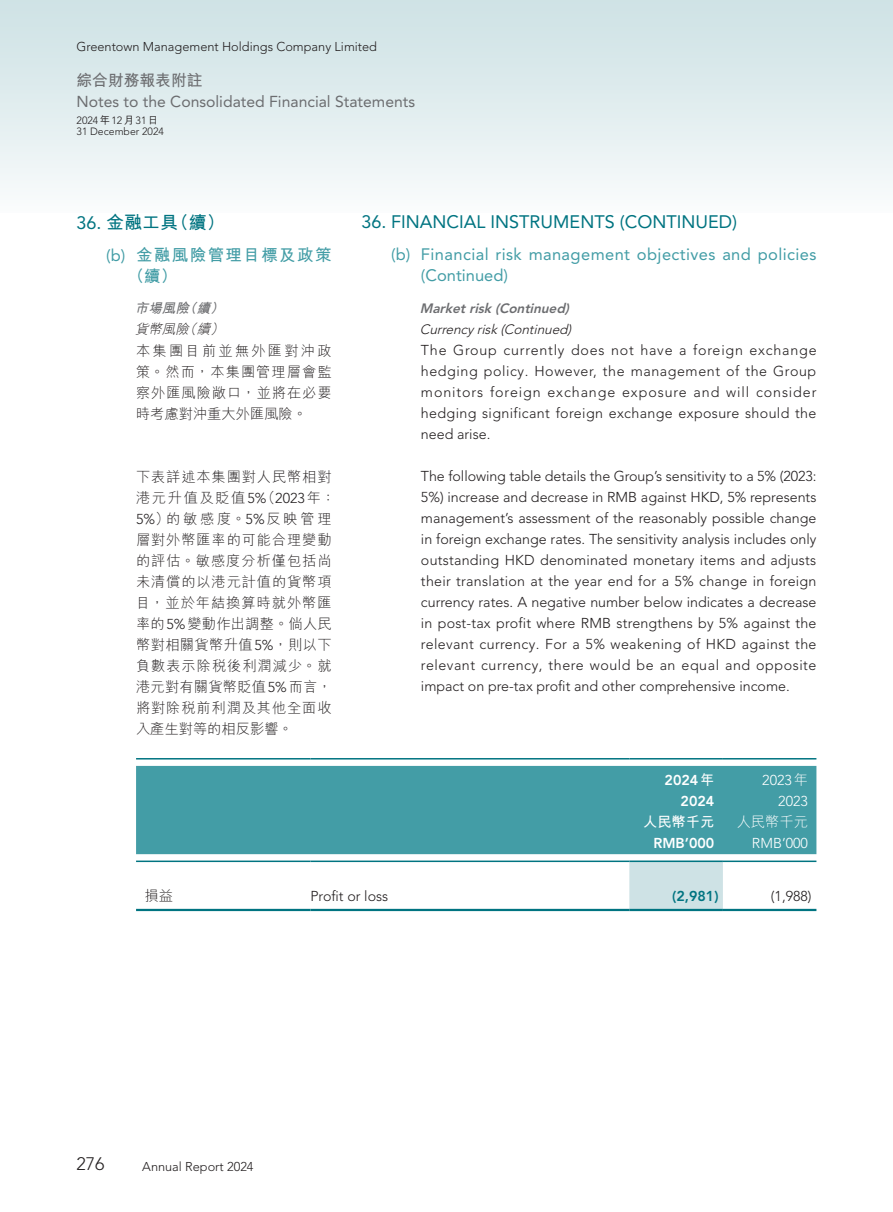
<style>
.page{position:relative;width:893px;height:1212px;background:#fff}
.page>*{position:absolute;margin:0;border:0;box-sizing:border-box;transform-origin:0 0}
.t1{font:18px "Avenir LT Pro";color:#007481}
.t2{font:700 18px "M Hei HK";color:#007481}
.t3{font:300 18px "Avenir LT Pro";color:#231f20}
.t4{font:16.5px/21px "Avenir LT Pro";letter-spacing:.025em;color:#439da6}
.t5{font:700 16.5px/21px "M Hei HK";letter-spacing:.085em;color:#439da6}
.t6{font:15.75px "Avenir LT Pro";color:#6c6d70}
.t7{font:700 15.75px "M Hei HK";color:#6c6d70}
.t8{font:300 14.25px/21px "Avenir LT Pro";color:#231f20;text-align:justify}
.t9{font:300 14.25px/21px "M Hei HK";letter-spacing:.06em;color:#231f20;text-align:justify}
.t10{font:800 14.25px "Avenir LT Pro";color:#fff}
.t11{font:300 14.25px "Avenir LT Pro";color:#fff}
.t12{font:800 14.25px "Avenir LT Pro";color:#007481}
.t13{font:700 14.25px "M Hei HK";color:#fff}
.t14{font:300 14.25px "M Hei HK";color:#fff}
.t15{font:italic 300 13.5px "Avenir LT Pro";color:#231f20}
.t16{font:italic 800 13.5px "Avenir LT Pro";color:#6c6d70}
.t17{font:italic 700 13.5px "M Hei HK";color:#6c6d70}
.t18{font:italic 300 13.5px "M Hei HK";color:#231f20}
.t19{font:300 12.75px "Avenir LT Pro";color:#231f20}
.t20{font:300 10.5px/11.6px "Avenir LT Pro";color:#231f20}
.s1{font-family:"M Hei HK";font-weight:500}
.s2{font-family:"Avenir LT Pro";font-weight:400}
.s3{font-family:"Avenir LT Pro"}
.s4{font-family:"M Hei HK";font-weight:700}
.s5{font-family:"M Hei HK"}
</style>
<div class="page">
<div style="left:0;top:0;width:893px;height:213px;background:linear-gradient(to bottom,#cce1e4,#f9fbfb)"></div>
<div style="left:136px;top:766px;width:680px;height:88px;background:#439da6"></div>
<div style="left:629px;top:862px;width:94px;height:47px;background:#cee2e5"></div>
<hr style="left:136px;top:758px;width:174px;height:1px;background:#007481">
<hr style="left:310px;top:758px;width:319px;height:1px;background:#007481">
<hr style="left:629px;top:758px;width:94px;height:1px;background:#007481">
<hr style="left:723px;top:758px;width:93px;height:1px;background:#007481">
<hr style="left:136px;top:860px;width:174px;height:2px;background:#007481">
<hr style="left:310px;top:860px;width:319px;height:2px;background:#007481">
<hr style="left:629px;top:860px;width:94px;height:2px;background:#007481">
<hr style="left:723px;top:860px;width:93px;height:2px;background:#007481">
<hr style="left:136px;top:909px;width:174px;height:2px;background:#007481">
<hr style="left:310px;top:909px;width:319px;height:2px;background:#007481">
<hr style="left:629px;top:909px;width:94px;height:2px;background:#007481">
<hr style="left:723px;top:909px;width:93px;height:2px;background:#007481">
<p class="t19" style="left:77px;top:39px;width:302px">Greentown Management Holdings Company Limited</p>
<p class="t7" style="left:77px;top:69px;width:128px">綜合財務報表附註</p>
<p class="t6" style="left:77px;top:92px;width:340px">Notes to the Consolidated Financial Statements</p>
<p class="t20" style="left:77px;top:114px;width:89px">2024<span class="s1">年</span>12<span class="s1">月</span>31<span class="s1">日<br></span>31 December 2024</p>
<p class="t2" style="left:77px;top:209px;width:150px"><span class="s2">36.</span> 金融工具（續）</p>
<p class="t5" style="left:128px;top:243px;width:205px;text-indent:-22px"><span class="s2">(b)</span> 金融風險管理目標及政策（續）</p>
<p class="t17" style="left:135px;top:298px;width:94px">市場風險（續）</p>
<p class="t18" style="left:135px;top:320px;width:95px">貨幣風險（續）</p>
<p class="t9" style="left:136px;top:340px;width:197px">本集團目前並無外匯對沖政策。然而，本集團管理層會監察外匯風險敞口，並將在必要時考慮對沖重大外匯風險。</p>
<p class="t9" style="left:136px;top:466px;width:201px;text-align:left">下表詳述本集團對人民幣相對港元升值及貶值<span class="s3">5%</span>（<span class="s3">2023</span>年：<br><span class="s3">5%</span>）的敏感度。<span class="s3">5%</span>反映管理層對外幣匯率的可能合理變動的評估。敏感度分析僅包括尚未清償的以港元計值的貨幣項目，並於年結換算時就外幣匯率的<span class="s3">5%</span>變動作出調整。倘人民幣對相關貨幣升值<span class="s3">5%</span>，則以下負數表示除稅後利潤減少。就港元對有關貨幣貶值<span class="s3">5%</span>而言，將對除稅前利潤及其他全面收入產生對等的相反影響。</p>
<p class="t1" style="left:361px;top:211px;width:377px">36. FINANCIAL INSTRUMENTS (CONTINUED)</p>
<p class="t4" style="left:421px;top:244px;width:397px;text-indent:-30px">(b) Financial risk management objectives and policies (Continued)</p>
<p class="t16" style="left:420px;top:300px;width:154px">Marketrisk (Continued)</p>
<p class="t15" style="left:420px;top:321px;width:156px">Currencyrisk(Continued)</p>
<p class="t8" style="left:421px;top:340px;width:397px">The Group currently does not have a foreign exchange hedging policy. However, the management of the Group monitors foreign exchange exposure and will consider hedging significant foreign exchange exposure should the need arise.</p>
<p class="t8" style="left:421px;top:466px;width:397px">The following table details the Group’s sensitivity to a 5% (2023:<br>5%) increase and decrease in RMB against HKD, 5% represents management’s assessment of the reasonably possible change in foreign exchange rates. The sensitivity analysis includes only outstanding HKD denominated monetary items and adjusts their translation at the year end for a 5% change in foreign currency rates. A negative number below indicates a decrease in post-tax profit where RMB strengthens by 5% against the relevant currency. For a 5% weakening of HKD against the relevant currency, there would be an equal and opposite impact on pre-tax profit and other comprehensive income.</p>
<p class="t10" style="left:665px;top:772px;width:51px">2024<span class="s4">年</span></p>
<p class="t11" style="left:762px;top:772px;width:47px">2023<span class="s5">年</span></p>
<p class="t10" style="left:681px;top:793px;width:35px">2024</p>
<p class="t11" style="left:778px;top:793px;width:31px">2023</p>
<p class="t13" style="left:643px;top:811px;width:73px">人民幣千元</p>
<p class="t14" style="left:737px;top:812px;width:73px">人民幣千元</p>
<p class="t10" style="left:653px;top:835px;width:62px">RMB’000</p>
<p class="t11" style="left:752px;top:835px;width:58px">RMB’000</p>
<p class="t9" style="left:145px;top:884px;width:30px">損益</p>
<p class="t8" style="left:310px;top:885px;width:79px">Profit or loss</p>
<p class="t12" style="left:672px;top:887px;width:48px">(2,981)</p>
<p class="t8" style="left:771px;top:885px;width:42px">(1,988)</p>
<p class="t3" style="left:77px;top:1153px;width:30px">276</p>
<p class="t19" style="left:142px;top:1159px;width:113px">Annual Report 2024</p>
</div>
